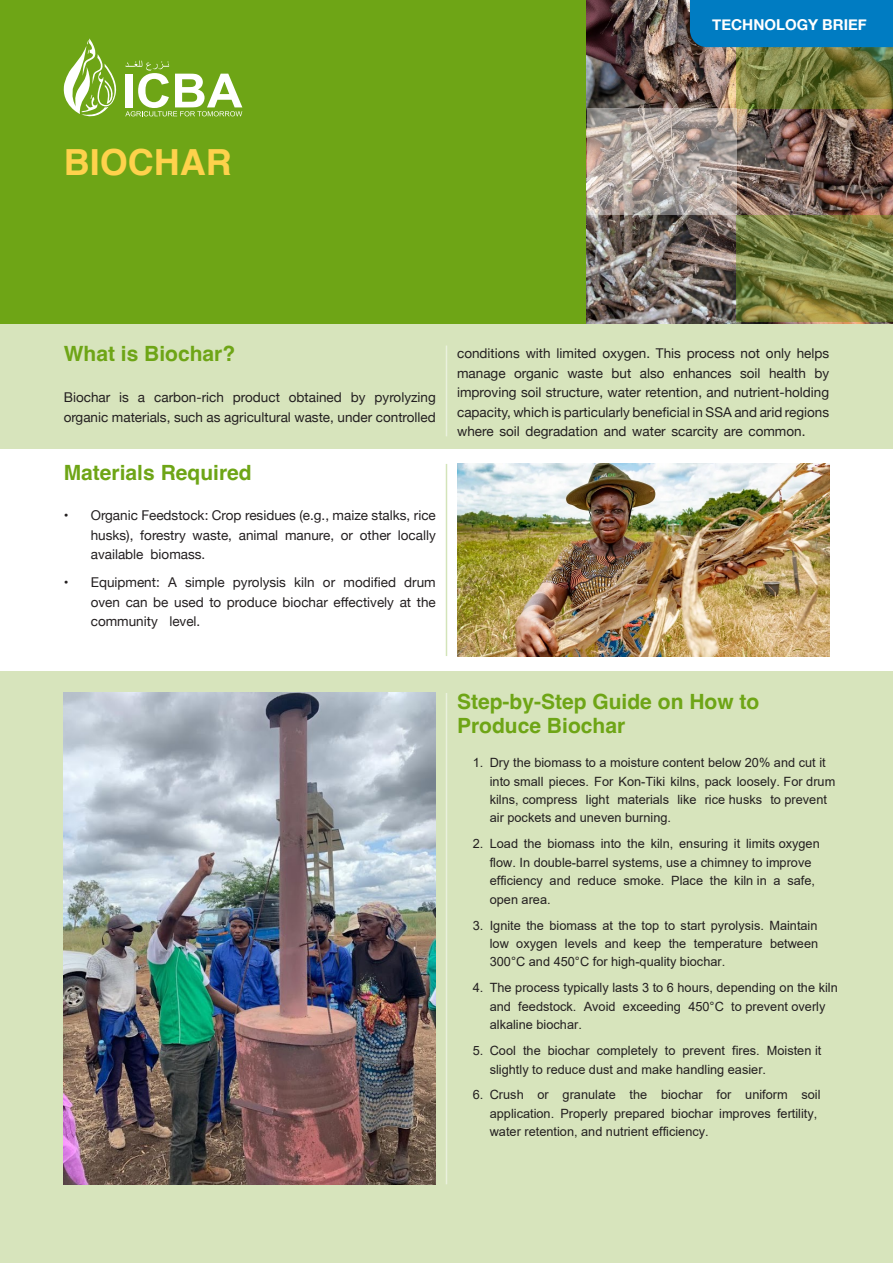
<style>
.page{position:relative;width:893px;height:1263px;background:#fff}
.page>*{position:absolute;margin:0;border:0;box-sizing:border-box;transform-origin:0 0}
.t1{font:700 36px "Helvetica";color:#fed24c}
.t2{font:700 21px/24px "Helvetica";color:#6ea516}
.t3{font:700 15px "Helvetica Neue";color:#fff}
.t4{font:13.5px/19.5px "Helvetica Neue";color:#231f20;text-align:justify}
.t5{font:12.75px/18.5px "Arial";color:#231f20}
</style>
<div class="page">
<div style="left:0;top:0;width:893px;height:324px;background:#6ea516"></div>
<img style="left:587px;top:0;width:306px;height:324px">
<svg style="left:125px;top:60px;width:117px;height:56px"></svg>
<svg style="left:63px;top:38px;width:54px;height:79px"></svg>
<svg style="left:737px;top:47px;width:156px;height:61px"></svg>
<svg style="left:587px;top:108px;width:150px;height:107px"></svg>
<svg style="left:737px;top:215px;width:156px;height:107px"></svg>
<div style="left:0;top:324px;width:893px;height:124px;background:#d7e4bc"></div>
<div style="left:0;top:672px;width:893px;height:591px;background:#d7e4bc"></div>
<img style="left:457px;top:464px;width:372px;height:192px">
<img style="left:64px;top:693px;width:372px;height:491px">
<div style="left:690px;top:0;width:203px;height:47px;background:#007cc2"></div>
<hr style="left:446px;top:345px;width:1px;height:91px;background:#fff">
<hr style="left:446px;top:693px;width:1px;height:491px;background:#fff">
<hr style="left:446px;top:464px;width:1px;height:192px;background:#6ea516">
<p class="t1" style="left:64px;top:140px;width:169px">BIOCHAR</p>
<p class="t3" style="left:712px;top:13px;width:156px">TECHNOLOGY BRIEF</p>
<p class="t2" style="left:64px;top:344px;width:173px">What is Biochar?</p>
<p class="t4" style="left:64px;top:388px;width:374px">Biochar is a carbon-rich product obtained by pyrolyzing organic materials, such as agricultural waste, under controlled</p>
<p class="t2" style="left:64px;top:463px;width:189px">Materials Required</p>
<p class="t4" style="left:91px;top:507px;width:347px;text-indent:-27px">• Organic Feedstock: Crop residues (e.g., maize stalks, rice husks), forestry waste, animal manure, or other locally available biomass.</p>
<p class="t4" style="left:91px;top:574px;width:347px;text-indent:-27px">• Equipment: A simple pyrolysis kiln or modified drum oven can be used to produce biochar effectively at the community level.</p>
<p class="t4" style="left:457px;top:345px;width:374px">conditions with limited oxygen. This process not only helps manage organic waste but also enhances soil health by improving soil structure, water retention, and nutrient-holding capacity, which is particularly beneficial in SSA and arid regions where soil degradation and water scarcity are common.</p>
<p class="t2" style="left:457px;top:692px;width:304px">Step-by-Step Guide on How to<br>Produce Biochar</p>
<p class="t5" style="left:490px;top:753px;width:347px;text-indent:-17px">1. Dry the biomass to a moisture content below 20% and cut it into small pieces. For Kon-Tiki kilns, pack loosely. For drum kilns, compress light materials like rice husks to prevent air pockets and uneven burning.</p>
<p class="t5" style="left:490px;top:835px;width:332px;text-indent:-17px">2. Load the biomass into the kiln, ensuring it limits oxygen flow. In double-barrel systems, use a chimney to improve efficiency and reduce smoke. Place the kiln in a safe, open area.</p>
<p class="t5" style="left:490px;top:916px;width:330px;text-align:justify;text-indent:-17px">3. Ignite the biomass at the top to start pyrolysis. Maintain low oxygen levels and keep the temperature between 300°C and 450°C for high-quality biochar.</p>
<p class="t5" style="left:490px;top:978px;width:350px;text-indent:-17px">4. The process typically lasts 3 to 6 hours, depending on the kiln and feedstock. Avoid exceeding 450°C to prevent overly alkaline biochar.</p>
<p class="t5" style="left:490px;top:1041px;width:333px;text-indent:-17px">5. Cool the biochar completely to prevent fires. Moisten it slightly to reduce dust and make handling easier.</p>
<p class="t5" style="left:490px;top:1086px;width:332px;text-indent:-17px">6. Crush or granulate the biochar for uniform soil application. Properly prepared biochar improves fertility, water retention, and nutrient efficiency.</p>
</div>
